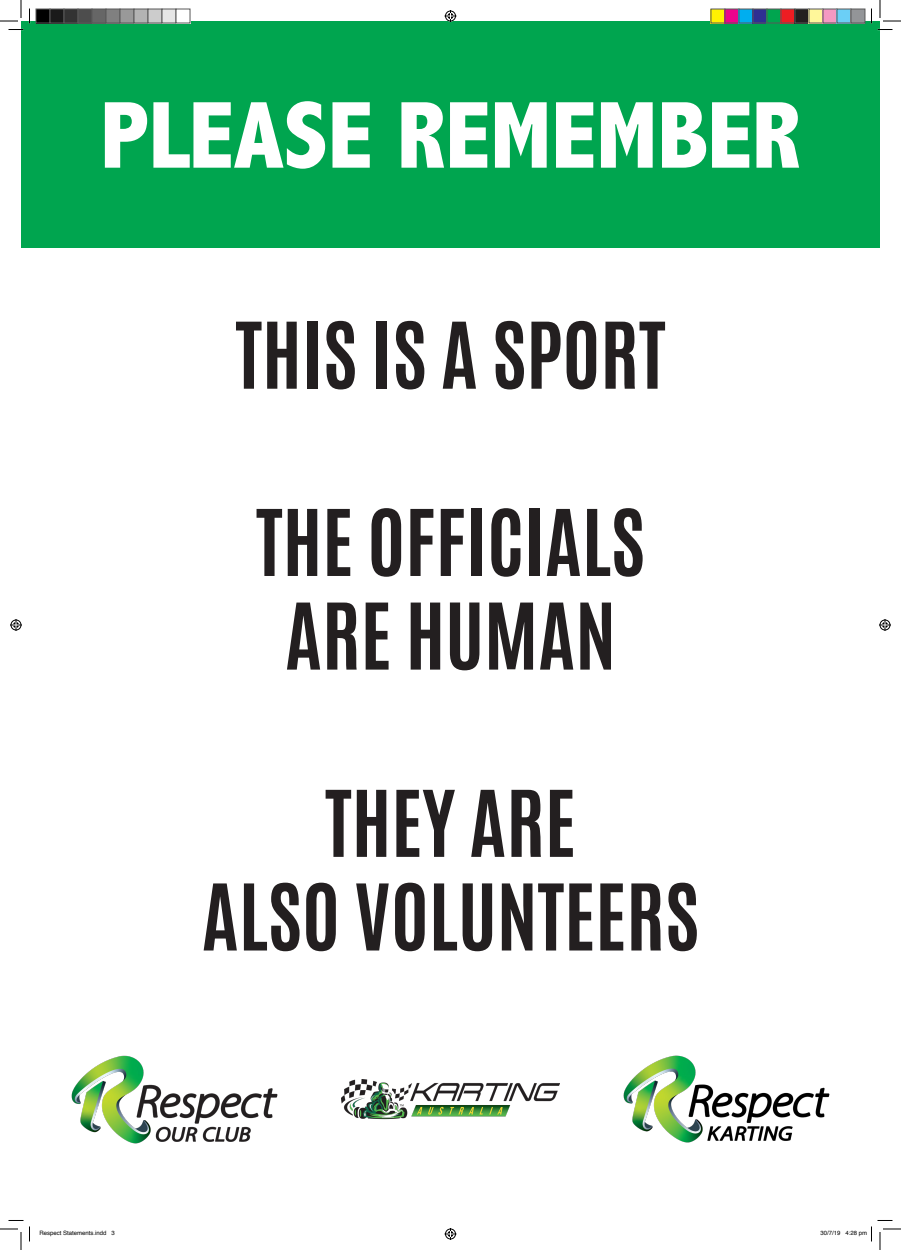
<style>
.page{position:relative;width:901px;height:1250px;background:#fff}
.page>*{position:absolute;margin:0;border:0;box-sizing:border-box;transform-origin:0 0}
.t1{font:800 condensed 96px "Abadi";color:#fff}
.t2{font:700 78px "Antonio";color:#231f20}
.t3{font:6px "Helvetica";color:#000}
</style>
<div class="page">
<div style="left:21px;top:21px;width:859px;height:227px;background:#00a54f"></div>
<img style="left:623px;top:1055px;width:207px;height:88px">
<img style="left:71px;top:1055px;width:207px;height:89px">
<img style="left:341px;top:1079px;width:219px;height:40px">
<svg style="left:0;top:0;width:30px;height:30px"></svg>
<svg style="left:0;top:1220px;width:30px;height:30px"></svg>
<svg style="left:871px;top:0;width:30px;height:30px"></svg>
<svg style="left:444px;top:10px;width:12px;height:12px"></svg>
<svg style="left:444px;top:1228px;width:12px;height:12px"></svg>
<svg style="left:10px;top:619px;width:12px;height:12px"></svg>
<svg style="left:879px;top:619px;width:12px;height:12px"></svg>
<div style="left:36px;top:9px;width:14px;height:14px;background:#000"></div>
<div style="left:36px;top:9px;width:15px;height:15px;border:1px solid #595959"></div>
<div style="left:50px;top:9px;width:14px;height:14px;background:#1a1a1a"></div>
<div style="left:50px;top:9px;width:15px;height:15px;border:1px solid #595959"></div>
<div style="left:64px;top:9px;width:14px;height:14px;background:#333"></div>
<div style="left:64px;top:9px;width:15px;height:15px;border:1px solid #595959"></div>
<div style="left:78px;top:9px;width:14px;height:14px;background:#4d4d4d"></div>
<div style="left:78px;top:9px;width:15px;height:15px;border:1px solid #595959"></div>
<div style="left:92px;top:9px;width:14px;height:14px;background:#666"></div>
<div style="left:92px;top:9px;width:15px;height:15px;border:1px solid #595959"></div>
<div style="left:106px;top:9px;width:14px;height:14px;background:#808080"></div>
<div style="left:106px;top:9px;width:15px;height:15px;border:1px solid #595959"></div>
<div style="left:120px;top:9px;width:14px;height:14px;background:#999"></div>
<div style="left:120px;top:9px;width:15px;height:15px;border:1px solid #595959"></div>
<div style="left:134px;top:9px;width:14px;height:14px;background:#b3b3b3"></div>
<div style="left:134px;top:9px;width:15px;height:15px;border:1px solid #595959"></div>
<div style="left:148px;top:9px;width:14px;height:14px;background:#ccc"></div>
<div style="left:148px;top:9px;width:15px;height:15px;border:1px solid #595959"></div>
<div style="left:162px;top:9px;width:14px;height:14px;background:#e6e6e6"></div>
<div style="left:162px;top:9px;width:15px;height:15px;border:1px solid #595959"></div>
<div style="left:176px;top:9px;width:14px;height:14px;background:#fff"></div>
<div style="left:711px;top:9px;width:14px;height:14px;background:#fff101"></div>
<div style="left:725px;top:9px;width:14px;height:14px;background:#ed028c"></div>
<div style="left:739px;top:9px;width:14px;height:14px;background:#00aeef"></div>
<div style="left:753px;top:9px;width:14px;height:14px;background:#2e3092"></div>
<div style="left:752px;top:9px;width:15px;height:15px;border:1px solid #595959"></div>
<div style="left:767px;top:9px;width:14px;height:14px;background:#00a54f"></div>
<div style="left:766px;top:9px;width:15px;height:15px;border:1px solid #595959"></div>
<div style="left:781px;top:9px;width:14px;height:14px;background:#ee1d23"></div>
<div style="left:795px;top:9px;width:14px;height:14px;background:#231f20"></div>
<div style="left:794px;top:9px;width:15px;height:15px;border:1px solid #595959"></div>
<div style="left:809px;top:9px;width:14px;height:14px;background:#fff79a"></div>
<div style="left:823px;top:9px;width:14px;height:14px;background:#f499c2"></div>
<div style="left:837px;top:9px;width:14px;height:14px;background:#6bcff6"></div>
<div style="left:851px;top:9px;width:14px;height:14px;background:#939598"></div>
<div style="left:850px;top:9px;width:15px;height:15px;border:1px solid #595959"></div>
<svg style="left:871px;top:1220px;width:30px;height:30px"></svg>
<p class="t1" style="left:101px;top:80px;width:701px">PLEASE REMEMBER</p>
<p class="t2" style="left:235px;top:296px;width:432px">THIS IS A SPORT</p>
<p class="t2" style="left:256px;top:483px;width:391px">THE OFFICIALS</p>
<p class="t2" style="left:285px;top:577px;width:333px">ARE HUMAN</p>
<p class="t2" style="left:325px;top:764px;width:252px">THEY ARE</p>
<p class="t2" style="left:202px;top:858px;width:499px">ALSO VOLUNTEERS</p>
<p class="t3" style="left:40px;top:1228px;width:77px">Respect Statements.indd 3</p>
<p class="t3" style="left:820px;top:1228px;width:48px">30/7/19 4:28 pm</p>
</div>
